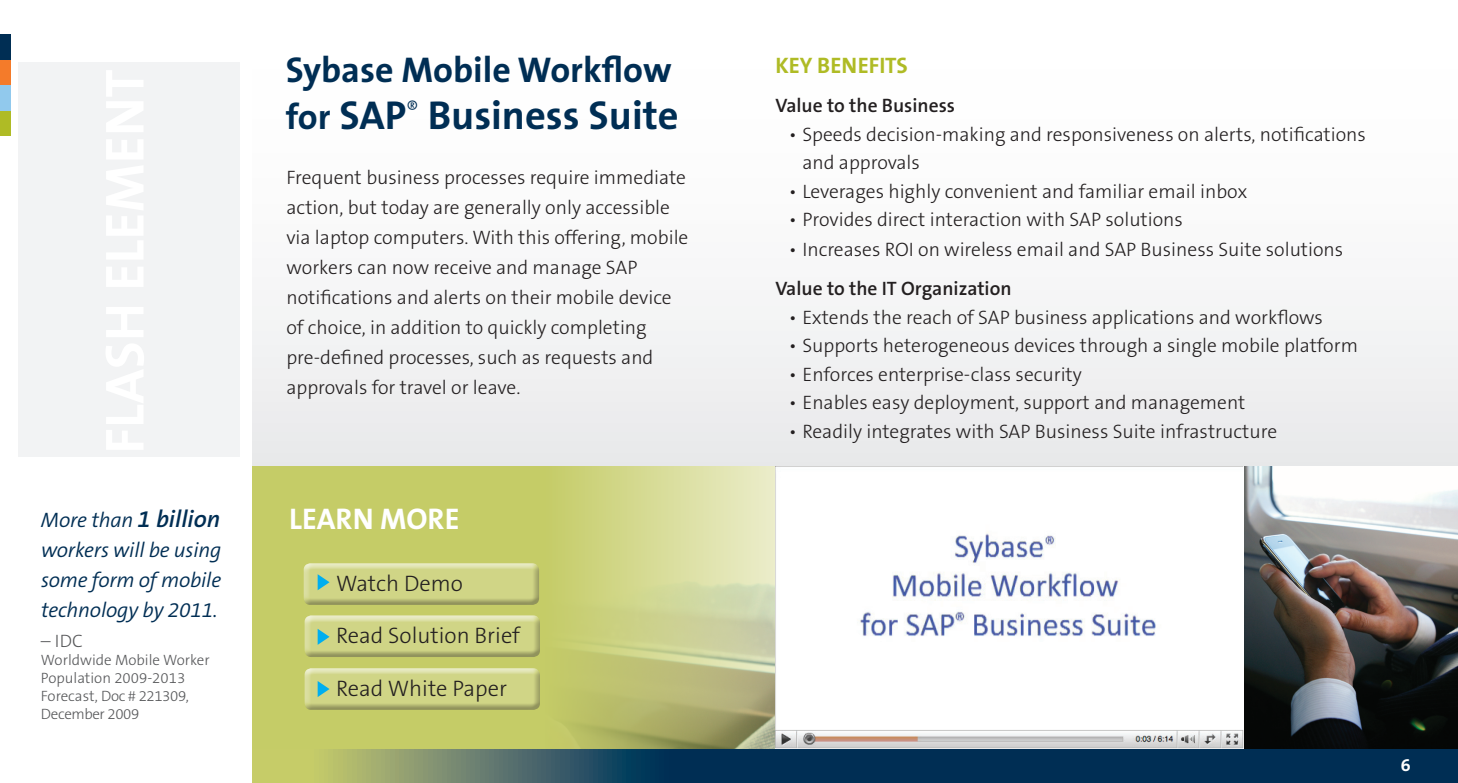
<style>
.page{position:relative;width:1458px;height:783px;background:#fff}
.page>*{position:absolute;margin:0;border:0;box-sizing:border-box;transform-origin:0 0}
.t1{font:700 40.5px "The Sans";color:#002e54}
.t2{font:700 36px "The Sans";color:#002e54}
.t3{font:700 30px "The Sans B7";color:#fff}
.t4{font:300 22.5px "The Sans B3";color:#231f20}
.t5{font:700 22.5px "The Sans B7";color:#afbb25}
.t6{font:italic 300 21px/30px "The Sans B4";letter-spacing:-.01em;color:#002e54;text-align:justify}
.t7{font:300 19.5px/30px "The Sans B3";color:#231f20}
.t8{font:600 19.5px "The Sans B6";color:#231f20}
.t9{font:300 18px "The Sans B3";color:#57585a}
.t10{font:700 18px "The Sans B7";color:#fff}
.t11{font:300 15px/18px "The Sans B3";letter-spacing:-.015em;color:#57585a}
.s1{font-family:"The Sans B6";font-weight:600;font-size:24px}
.s2{font-size:36px}
</style>
<div class="page">
<div style="left:252px;top:306px;width:1205px;height:160px;background:#efeff0"></div>
<div style="left:252px;top:466px;width:523px;height:283px;background:#c5cc67"></div>
<img style="left:1243px;top:466px;width:215px;height:283px">
<img style="left:566px;top:466px;width:209px;height:283px">
<div style="left:0;top:110px;width:11px;height:26px;background:#afbb25"></div>
<div style="left:0;top:85px;width:11px;height:25px;background:#91c9ed"></div>
<div style="left:0;top:60px;width:11px;height:25px;background:#f47b2a"></div>
<div style="left:0;top:34px;width:11px;height:26px;background:#002e54"></div>
<div style="left:303px;top:561px;width:239px;height:40px;background:#fff;opacity:.75"></div>
<div style="left:303px;top:564px;width:239px;height:42px;background:#231f20;opacity:.35"></div>
<div style="left:304px;top:613px;width:238px;height:40px;background:#fff;opacity:.75"></div>
<div style="left:304px;top:616px;width:238px;height:42px;background:#231f20;opacity:.35"></div>
<div style="left:304px;top:666px;width:238px;height:40px;background:#fff;opacity:.75"></div>
<div style="left:304px;top:669px;width:238px;height:42px;background:#231f20;opacity:.35"></div>
<svg style="left:318px;top:574px;width:12px;height:16px"></svg>
<svg style="left:318px;top:629px;width:12px;height:16px"></svg>
<svg style="left:318px;top:681px;width:12px;height:16px"></svg>
<svg style="left:252px;top:749px;width:1206px;height:34px;background:#264c5b"></svg>
<img style="left:775px;top:466px;width:468px;height:282px">
<div style="left:18px;top:63px;width:221px;height:394px;background:#f2f3f4"></div>
<p class="t6" style="left:41px;top:506px;width:182px">More than <span class="s1">1 billion </span>workers will be using some form of mobile technology by 2011.</p>
<p class="t9" style="left:41px;top:631px;width:43px">– IDC</p>
<p class="t11" style="left:41px;top:651px;width:170px">Worldwide Mobile Worker<br>Population 2009-2013<br>Forecast, Doc # 221309,<br>December 2009</p>
<h2 class="t2" style="left:286px;top:40px;width:387px">Sybase Mobile Workflow</h2>
<h1 class="t1" style="left:286px;top:81px;width:395px"><span class="s2">for</span> SAP<sup>®</sup> Business Suite</h1>
<p class="t7" style="left:286px;top:163px;width:404px">Frequent business processes require immediate action, but today are generally only accessible via laptop computers. With this offering, mobile workers can now receive and manage SAP notifications and alerts on their mobile device of choice, in addition to quickly completing pre-defined processes, such as requests and approvals for travel or leave.</p>
<h3 class="t3" style="left:289px;top:503px;width:172px">LEARN MORE</h3>
<p class="t4" style="left:336px;top:571px;width:128px">Watch Demo</p>
<p class="t4" style="left:336px;top:624px;width:185px">Read Solution B rief</p>
<p class="t4" style="left:336px;top:676px;width:172px">Read White Paper</p>
<p class="t5" style="left:775px;top:53px;width:134px">KEY BENEFITS</p>
<p class="t8" style="left:775px;top:95px;width:181px">Value to the Business</p>
<p class="t7" style="left:802px;top:120px;width:565px;line-height:28.5px;text-indent:-13px">• Speeds decision-making and responsiveness on alerts, notifications and approvals</p>
<p class="t7" style="left:789px;top:177px;width:460px">• Leverages highly convenient and familiar email inbox</p>
<p class="t7" style="left:789px;top:205px;width:396px">• Provides direct interaction with SAP solutions</p>
<p class="t7" style="left:789px;top:235px;width:106px">• I ncreases ROI</p>
<p class="t7" style="left:918px;top:235px;width:427px">on wireless email and SAP Business Suite solutions</p>
<p class="t8" style="left:775px;top:278px;width:238px">Value to the IT Organization</p>
<p class="t7" style="left:789px;top:303px;width:535px">• Extends the reach of SAP business applications and workflows</p>
<p class="t7" style="left:789px;top:331px;width:571px">• Supports heterogeneous devices through a single mobile platform</p>
<p class="t7" style="left:789px;top:360px;width:295px">• E nforces enterprise-class security</p>
<p class="t7" style="left:789px;top:388px;width:458px">• E nables easy deployment, support and management</p>
<p class="t7" style="left:789px;top:417px;width:490px">• Readily integrates with SAP Business Suite infrastructure</p>
<p class="t10" style="left:1401px;top:755px;width:11px">6</p>
</div>
